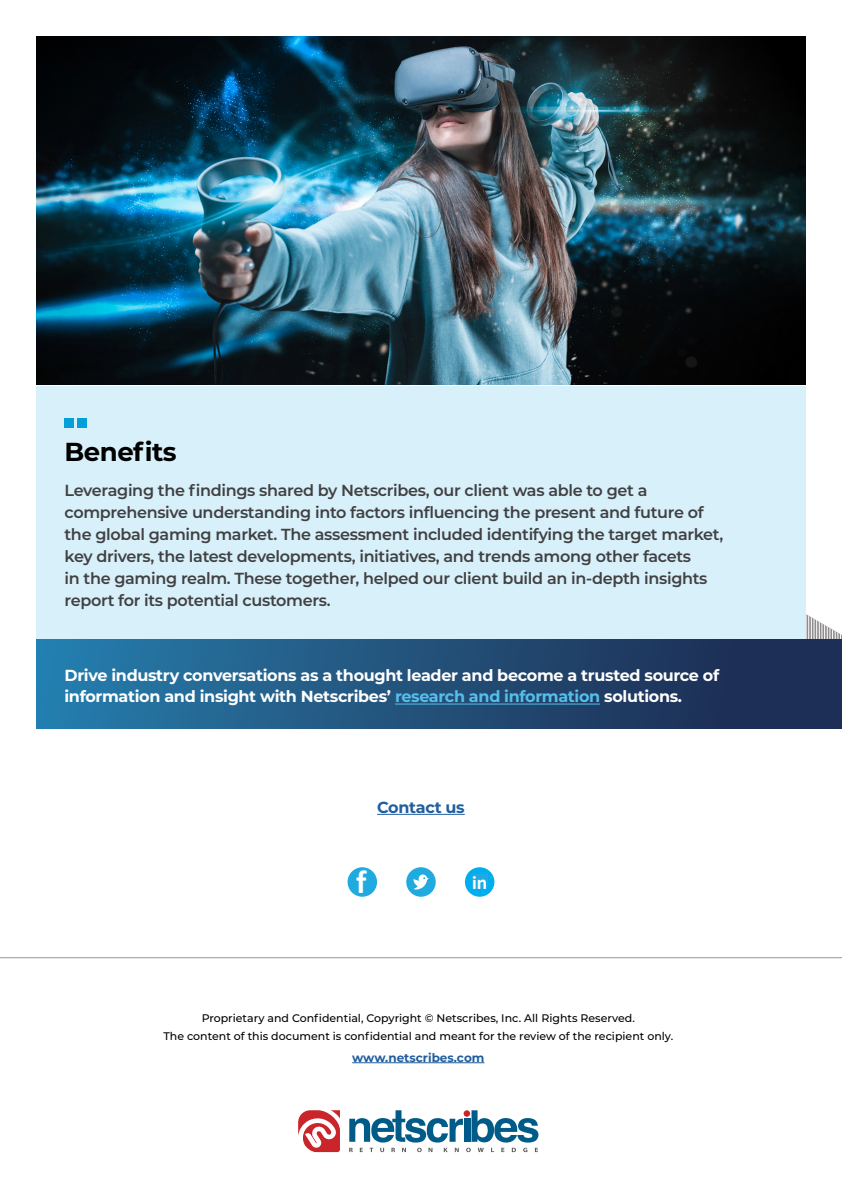
<style>
.page{position:relative;width:842px;height:1191px;background:#fff}
.page>*{position:absolute;margin:0;border:0;box-sizing:border-box;transform-origin:0 0}
.t1{font:700 33px "Calibri";color:#fff}
.t2{font:700 26px "Montserrat";letter-spacing:-.02em;color:#000}
.t3{font:700 19.5px "Calibri";color:#fff}
.t4{font:600 16px/22px "Montserrat";letter-spacing:-.02em;color:#414042}
.t5{font:700 16px/21px "Montserrat";letter-spacing:-.02em;color:#fff}
.t6{font:700 16px "Montserrat";letter-spacing:-.02em;color:#215e9e}
.t7{font:700 12px "Montserrat";color:#215e9e}
.t8{font:500 11px/18px "Montserrat";color:#000;text-align:center}
.s1{color:#54bfeb}
</style>
<div class="page">
<div style="left:36px;top:386px;width:770px;height:253px;background:#d7f0f9"></div>
<svg style="left:807px;top:615px;width:35px;height:24px"></svg>
<hr style="left:808px;top:614px;width:1px;height:37px;background:#fff">
<hr style="left:811px;top:614px;width:1px;height:37px;background:#fff">
<hr style="left:814px;top:614px;width:1px;height:37px;background:#fff">
<hr style="left:816px;top:614px;width:1px;height:37px;background:#fff">
<hr style="left:819px;top:614px;width:1px;height:37px;background:#fff">
<hr style="left:822px;top:614px;width:1px;height:37px;background:#fff">
<hr style="left:824px;top:614px;width:1px;height:37px;background:#fff">
<hr style="left:827px;top:614px;width:1px;height:37px;background:#fff">
<hr style="left:830px;top:614px;width:1px;height:37px;background:#fff">
<hr style="left:840px;top:614px;width:1px;height:37px;background:#fff">
<hr style="left:838px;top:614px;width:1px;height:37px;background:#fff">
<hr style="left:835px;top:614px;width:1px;height:37px;background:#fff">
<hr style="left:832px;top:614px;width:1px;height:37px;background:#fff">
<svg style="left:298px;top:1110px;width:42px;height:42px"></svg>
<svg style="left:349px;top:1110px;width:189px;height:42px"></svg>
<hr style="left:0;top:957px;width:842px;height:1px;background:#939598">
<hr style="left:352px;top:1062px;width:132px;height:1px;background:#215e9e">
<div style="left:406px;top:867px;width:30px;height:29px;background:#1fabe0;border-radius:50%"></div>
<svg style="left:413px;top:874px;width:15px;height:15px"></svg>
<div style="left:348px;top:867px;width:29px;height:29px;background:#1fabe0;border-radius:50%"></div>
<div style="left:465px;top:867px;width:29px;height:29px;background:#00aeef;border-radius:50%"></div>
<div style="left:472px;top:874px;width:15px;height:15px;background:#1fabe0"></div>
<div style="left:64px;top:418px;width:10px;height:10px;background:#049fdb"></div>
<div style="left:77px;top:418px;width:10px;height:10px;background:#049fdb"></div>
<hr style="left:377px;top:814px;width:88px;height:1px;background:#215e9e">
<div style="left:36px;top:639px;width:806px;height:90px;background:linear-gradient(to right,#267cab,#1d254a)"></div>
<hr style="left:395px;top:703px;width:205px;height:1px;background:#54bfeb">
<img style="left:36px;top:36px;width:770px;height:348px">
<h2 class="t2" style="left:64px;top:432px;width:114px">Benefits</h2>
<p class="t4" style="left:64px;top:478px;width:660px">Leveraging the findings shared by Netscribes, our client was able to get a comprehensive understanding into factors influencing the present and future of the global gaming market. The assessment included identifying the target market, key drivers, the latest developments, initiatives, and trends among other facets<br>in the gaming realm. These together, helped our client build an in-depth insights report for its potential customers.</p>
<p class="t5" style="left:64px;top:664px;width:656px">Drive industry conversations as a thought leader and become a trusted source of information and insight with Netscribes’ <span class="s1">research and information</span> solutions.</p>
<p class="t6" style="left:377px;top:795px;width:89px">Contact us</p>
<h1 class="t1" style="left:356px;top:859px;width:12px">f</h1>
<p class="t3" style="left:472px;top:869px;width:17px">in</p>
<p class="t8" style="left:163px;top:1008px;width:511px">Proprietary and Confidential, Copyright © Netscribes, Inc. All Rights Reserved.<br>The content of this document is confidential and meant for the review of the recipient only.</p>
<p class="t7" style="left:352px;top:1048px;width:134px">www.netscribes.com</p>
</div>
